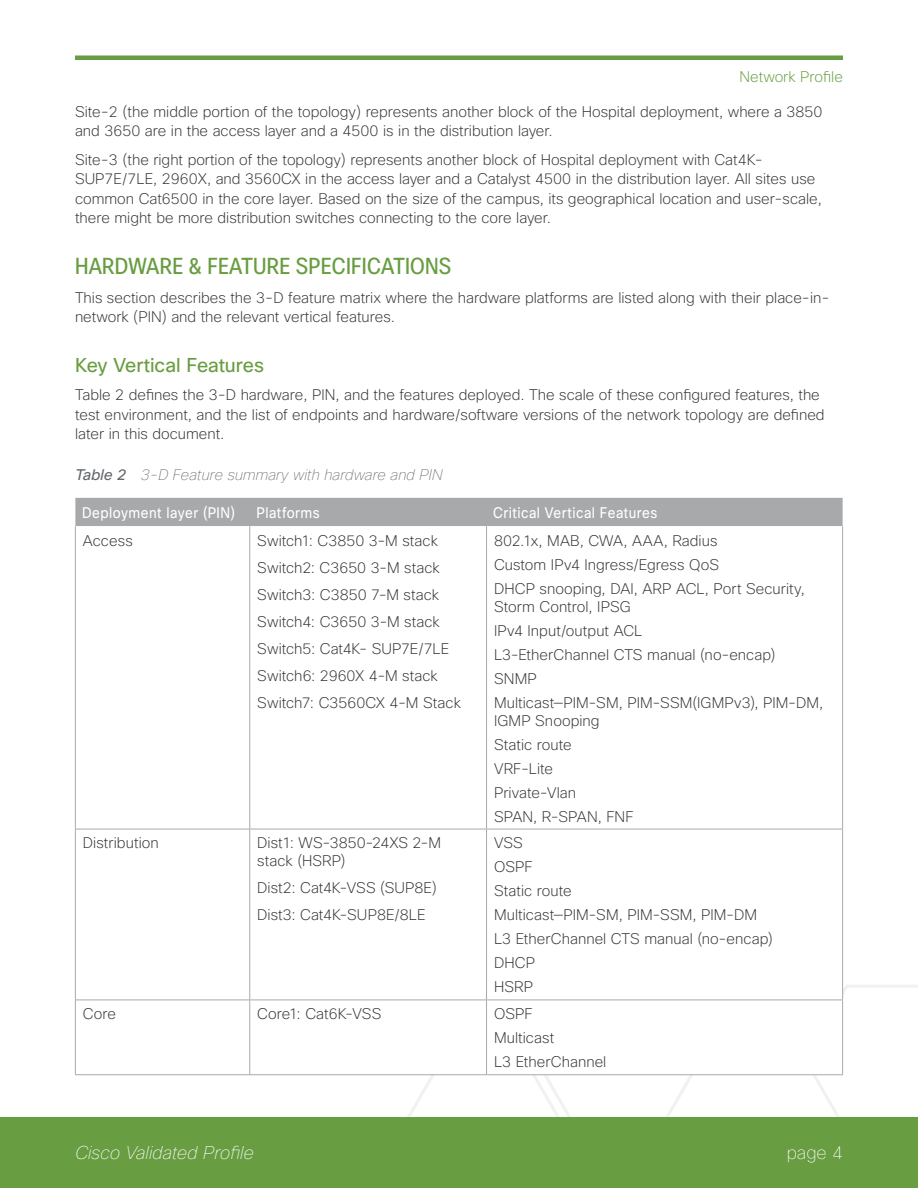
<style>
.page{position:relative;width:918px;height:1188px;background:#fff}
.page>*{position:absolute;margin:0;border:0;box-sizing:border-box;transform-origin:0 0}
.t1{font:condensed 22.5px "Cisco Sans";letter-spacing:.01em;color:#689d41}
.t2{font:19.5px "Cisco Sans";letter-spacing:-.005em;color:#689d41}
.t3{font:italic 100 18px "Cisco Sans";color:#fff}
.t4{font:100 18px "Cisco Sans";color:#fff}
.t5{font:200 15px/24px "Cisco Sans";color:#323232}
.t6{font:15px "Cisco Sans";letter-spacing:.035em;color:#fff;scale:.9 1}
.t7{font:italic 100 15px "Cisco Sans";color:#64676b}
.t8{font:200 15px "Cisco Sans";color:#689d41}
.s1{font-weight:400}
</style>
<div class="page">
<svg style="left:396px;top:903px;width:522px;height:215px"></svg>
<div style="left:0;top:1118px;width:918px;height:70px;background:#689d41"></div>
<hr style="left:75px;top:56px;width:768px;height:4px;background:#689d41">
<div style="left:75px;top:498px;width:768px;height:28px;background:#a8a9ab"></div>
<svg style="left:76px;top:526px;width:766px;height:548px"></svg>
<hr style="left:75px;top:526px;width:1px;height:303px;background:#a8a9ab">
<hr style="left:249px;top:526px;width:1px;height:303px;background:#a8a9ab">
<hr style="left:486px;top:526px;width:1px;height:303px;background:#a8a9ab">
<hr style="left:842px;top:526px;width:1px;height:303px;background:#a8a9ab">
<hr style="left:75px;top:829px;width:175px;height:1px;background:#a8a9ab">
<hr style="left:75px;top:829px;width:1px;height:171px;background:#a8a9ab">
<hr style="left:250px;top:829px;width:237px;height:1px;background:#a8a9ab">
<hr style="left:249px;top:829px;width:1px;height:171px;background:#a8a9ab">
<hr style="left:487px;top:829px;width:356px;height:1px;background:#a8a9ab">
<hr style="left:486px;top:829px;width:1px;height:171px;background:#a8a9ab">
<hr style="left:842px;top:829px;width:1px;height:171px;background:#a8a9ab">
<hr style="left:75px;top:1000px;width:175px;height:1px;background:#a8a9ab">
<hr style="left:75px;top:1000px;width:1px;height:74px;background:#a8a9ab">
<hr style="left:250px;top:1000px;width:237px;height:1px;background:#a8a9ab">
<hr style="left:249px;top:1000px;width:1px;height:74px;background:#a8a9ab">
<hr style="left:487px;top:1000px;width:356px;height:1px;background:#a8a9ab">
<hr style="left:486px;top:1000px;width:1px;height:74px;background:#a8a9ab">
<hr style="left:842px;top:1000px;width:1px;height:74px;background:#a8a9ab">
<hr style="left:75px;top:1074px;width:175px;height:1px;background:#a8a9ab">
<hr style="left:250px;top:1074px;width:237px;height:1px;background:#a8a9ab">
<hr style="left:487px;top:1074px;width:356px;height:1px;background:#a8a9ab">
<p class="t8" style="left:740px;top:68px;width:105px">Network Profile</p>
<p class="t5" style="left:75px;top:102px;width:749px;line-height:19.5px">Site-2 (the middle portion of the topology) represents another block of the Hospital deployment, where a 3850 and 3650 are in the access layer and a 4500 is in the distribution layer.</p>
<p class="t5" style="left:75px;top:150px;width:748px;line-height:19.5px">Site-3 (the right portion of the topology) represents another block of Hospital deployment with Cat4K-SUP7E/7LE, 2960X, and 3560CX in the access layer and a Catalyst 4500 in the distribution layer. All sites use common Cat6500 in the core layer. Based on the size of the campus, its geographical location and user-scale, there might be more distribution switches connecting to the core layer.</p>
<h1 class="t1" style="left:75px;top:252px;width:378px">HARDWARE &amp; FEATURE SPECIFICATIONS</h1>
<p class="t5" style="left:75px;top:288px;width:756px;line-height:19.5px">This section describes the 3-D feature matrix where the hardware platforms are listed along with their place-in&shy;network (PIN) and the relevant vertical features.</p>
<h2 class="t2" style="left:75px;top:353px;width:190px">Key Vertical Features</h2>
<p class="t5" style="left:75px;top:385px;width:751px;line-height:19.5px">Table 2 defines the 3-D hardware, PIN, and the features deployed. The scale of these configured features, the test environment, and the list of endpoints and hardware/software versions of the network topology are defined later in this document.</p>
<p class="t7" style="left:75px;top:465px;width:369px"><span class="s1">Table 2</span> 3-D Feature summary with hardware and PIN</p>
<p class="t6" style="left:82px;top:503px;width:171px">Deployment layer (PIN)</p>
<p class="t6" style="left:257px;top:503px;width:72px">Platforms</p>
<p class="t6" style="left:493px;top:503px;width:184px">Critical Vertical Features</p>
<p class="t5" style="left:83px;top:528px;width:51px">Access</p>
<p class="t5" style="left:257px;top:527px;width:205px;line-height:27px">Switch1: C3850 3-M stack<br>Switch2: C3650 3-M stack<br>Switch3: C3850 7-M stack<br>Switch4: C3650 3-M stack<br>Switch5: Cat4K- SUP7E/7LE<br>Switch6: 2960X 4-M stack<br>Switch7: C3560CX 4-M Stack</p>
<p class="t5" style="left:494px;top:528px;width:312px">802.1x, MAB, CWA, AAA, Radius<br>Custom IPv4 Ingress/Egress QoS<br>DHCP snooping, DAI, ARP ACL, Port Security,</p>
<p class="t5" style="left:494px;top:594px;width:331px">Storm Control, IPSG<br>IPv4 Input/output ACL<br>L3-EtherChannel CTS manual (no-encap)<br>SNMP<br>Multicast—PIM-SM, PIM-SSM(IGMPv3), PIM-DM,</p>
<p class="t5" style="left:494px;top:708px;width:141px">IGMP Snooping<br>Static route<br>VRF-Lite<br>Private-Vlan<br>SPAN, R-SPAN, FNF</p>
<p class="t5" style="left:83px;top:831px;width:77px">Distribution</p>
<p class="t5" style="left:257px;top:834px;width:185px;line-height:18px">Dist1: WS-3850-24XS 2-M stack (HSRP)</p>
<p class="t5" style="left:257px;top:875px;width:181px;line-height:27px">Dist2: Cat4K-VSS (SUP8E)<br>Dist3: Cat4K-SUP8E/8LE</p>
<p class="t5" style="left:494px;top:831px;width:280px">VSS<br>OSPF<br>Static route<br>Multicast—PIM-SM, PIM-SSM, PIM-DM<br>L3 EtherChannel CTS manual (no-encap)<br>DHCP<br>HSRP</p>
<p class="t5" style="left:83px;top:1002px;width:35px">Core</p>
<p class="t5" style="left:257px;top:1002px;width:126px">Core1: Cat6K-VSS</p>
<p class="t5" style="left:494px;top:1002px;width:114px">OSPF<br>Multicast<br>L3 EtherChannel</p>
<p class="t3" style="left:75px;top:1141px;width:180px">Cisco Validated Profile</p>
<p class="t4" style="left:787px;top:1141px;width:58px">page 4</p>
</div>
